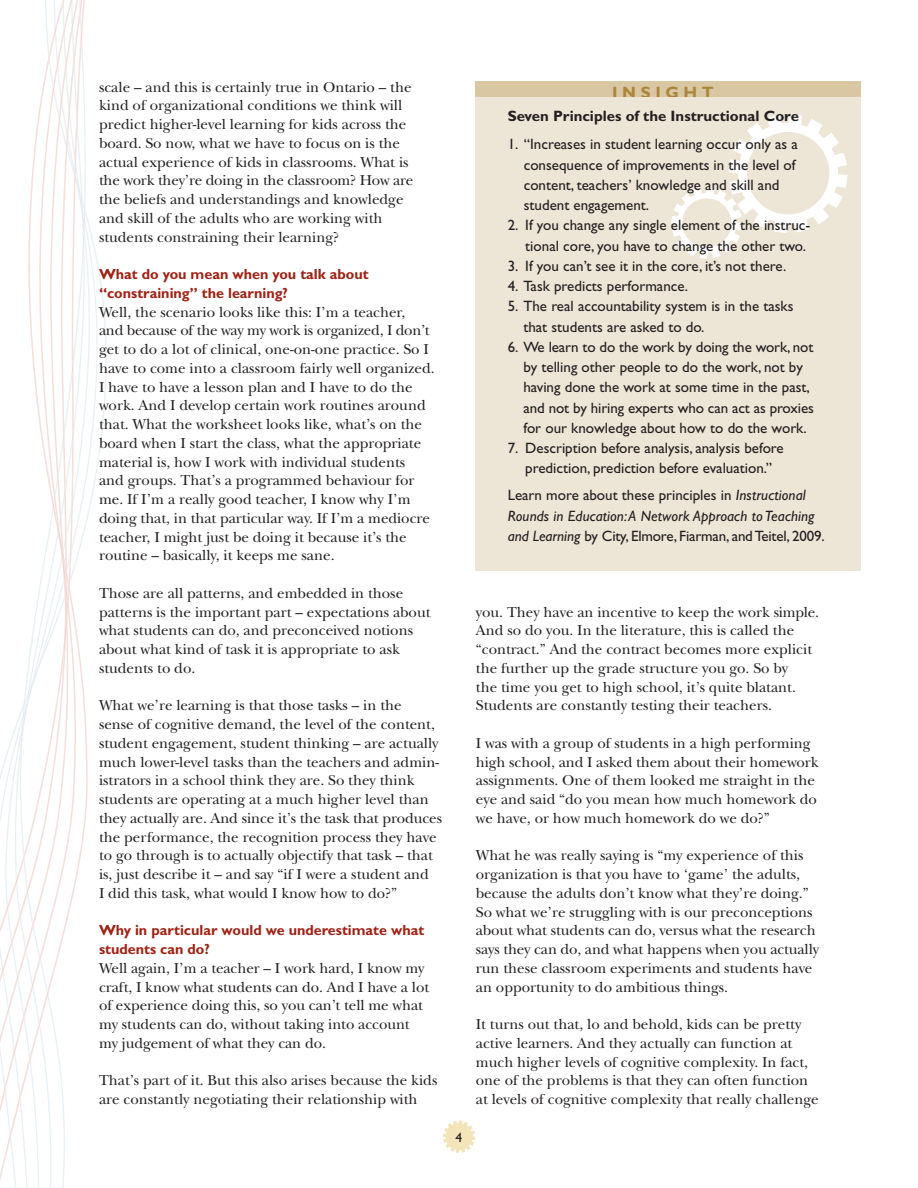
<style>
.page{position:relative;width:918px;height:1188px;background:#fff}
.page>*{position:absolute;margin:0;border:0;box-sizing:border-box;transform-origin:0 0}
.t1{font:700 16.5px "Gill Sans Std";color:#ab863a}
.t2{font:15px/18.8px "New Baskerville";color:#231f20}
.t3{font:15px/20.2px "Gill Sans Std";color:#231f20}
.t4{font:700 15px "Gill Sans Std";color:#231f20}
.t5{font:700 14.7px/18.8px "Gill Sans Std";color:#9f2214}
.t6{font:13.5px "Gill Sans Std";color:#231f20}
.s1{font-style:italic}
</style>
<div class="page">
<svg style="left:443px;top:1121px;width:32px;height:32px"></svg>
<svg style="left:0;top:0;width:107px;height:1188px"></svg>
<div style="left:476px;top:81px;width:385px;height:17px;background:#d9c6a2"></div>
<div style="left:476px;top:98px;width:385px;height:473px;background:#ede6d7"></div>
<svg style="left:671px;top:114px;width:177px;height:145px"></svg>
<p class="t2" style="left:99px;top:77px;width:316px">scale – and this is certainly true in Ontario – the kind of organizational conditions we think will predict higher-level learning for kids across the board. So now, what we have to focus on is the actual experience of kids in classrooms. What is the work they’re doing in the classroom? How are the beliefs and understandings and knowledge and skill of the adults who are working with students constraining their learning?</p>
<p class="t5" style="left:99px;top:265px;width:271px">What do you mean when you talk about “constraining” the learning?</p>
<p class="t2" style="left:99px;top:302px;width:337px">Well, the scenario looks like this: I’m a teacher,<br>and because of the way my work is organized, I don’t get to do a lot of clinical, one-on-one practice. So I have to come into a classroom fairly well organized.<br>I have to have a lesson plan and I have to do the work. And I develop certain work routines around that. What the worksheet looks like, what’s on the board when I start the class, what the appropriate material is, how I work with individual students<br>and groups. That’s a programmed behaviour for me. If I’m a really good teacher, I know why I’m doing that, in that particular way. If I’m a mediocre teacher, I might just be doing it because it’s the routine – basically, it keeps me sane.</p>
<p class="t2" style="left:99px;top:584px;width:333px">Those are all patterns, and embedded in those patterns is the important part – expectations about what students can do, and preconceived notions about what kind of task it is appropriate to ask students to do.</p>
<p class="t2" style="left:99px;top:696px;width:345px">What we’re learning is that those tasks – in the<br>sense of cognitive demand, the level of the content, student engagement, student thinking – are actually much lower-level tasks than the teachers and admin&shy;istrators in a school think they are. So they think students are operating at a much higher level than they actually are. And since it’s the task that produces the performance, the recognition process they have to go through is to actually objectify that task – that is, just describe it – and say “if I were a student and<br>I did this task, what would I know how to do?”</p>
<p class="t5" style="left:99px;top:921px;width:327px">Why in particular would we underestimate what students can do?</p>
<p class="t2" style="left:99px;top:959px;width:332px">Well again, I’m a teacher – I work hard, I know my craft, I know what students can do. And I have a lot of experience doing this, so you can’t tell me what my students can do, without taking into account my judgement of what they can do.</p>
<p class="t2" style="left:99px;top:1071px;width:340px">That’s part of it. But this also arises because the kids are constantly negotiating their relationship with</p>
<p class="t1" style="left:612px;top:83px;width:103px">Insigh t</p>
<p class="t4" style="left:508px;top:107px;width:293px">Seven Principles of the I nstructional Core</p>
<p class="t3" style="left:524px;top:134px;width:276px;text-indent:-16px">1. “Increases in student learning occur only as a consequence of improvements in the level of content, teachers’ knowledge and skill and student engagement.</p>
<p class="t3" style="left:508px;top:215px;width:304px;text-align:right">2. If you change any single element of the instruc&shy;tional core, you have to change the other two.</p>
<p class="t3" style="left:508px;top:256px;width:280px">3. If you can’t see it in the core, it’s not there.</p>
<p class="t3" style="left:508px;top:276px;width:182px">4. Task predicts performance.</p>
<p class="t3" style="left:523px;top:296px;width:272px;text-indent:-16px">5. The real accountability system is in the tasks that students are asked to do.</p>
<p class="t3" style="left:523px;top:337px;width:292px;text-indent:-16px">6. We learn to do the work by doing the work, not by telling other people to do the work, not by having done the work at some time in the past, and not by hiring experts who can act as proxies for our knowledge about how to do the work.</p>
<p class="t3" style="left:508px;top:438px;width:278px;text-align:center">7. Description before analysis, analysis before prediction, prediction before evaluation.”</p>
<p class="t3" style="left:508px;top:485px;width:319px">Learn more about these principles in <span class="s1">Instructional<br>Rounds in Education: A Network Approach to Teaching and Learning</span> by City, Elmore, Fiarman, and Teitel, 2009.</p>
<p class="t6" style="left:456px;top:1129px;width:8px">4</p>
<p class="t2" style="left:476px;top:602px;width:345px">you. They have an incentive to keep the work simple.<br>And so do you. In the literature, this is called the “contract.” And the contract becomes more explicit the further up the grade structure you go. So by<br>the time you get to high school, it’s quite blatant.<br>Students are constantly testing their teachers.</p>
<p class="t2" style="left:476px;top:734px;width:344px">I was with a group of students in a high performing high school, and I asked them about their homework assignments. One of them looked me straight in the eye and said “do you mean how much homework do we have, or how much homework do we do?”</p>
<p class="t2" style="left:476px;top:846px;width:345px">What he was really saying is “my experience of this organization is that you have to ‘game’ the adults, because the adults don’t know what they’re doing.” So what we’re struggling with is our preconceptions about what students can do, versus what the research says they can do, and what happens when you actually run these classroom experiments and students have an opportunity to do ambitious things.</p>
<p class="t2" style="left:476px;top:1015px;width:344px">It turns out that, lo and behold, kids can be pretty active learners. And they actually can function at much higher levels of cognitive complexity. In fact, one of the problems is that they can often function at levels of cognitive complexity that really challenge</p>
</div>
